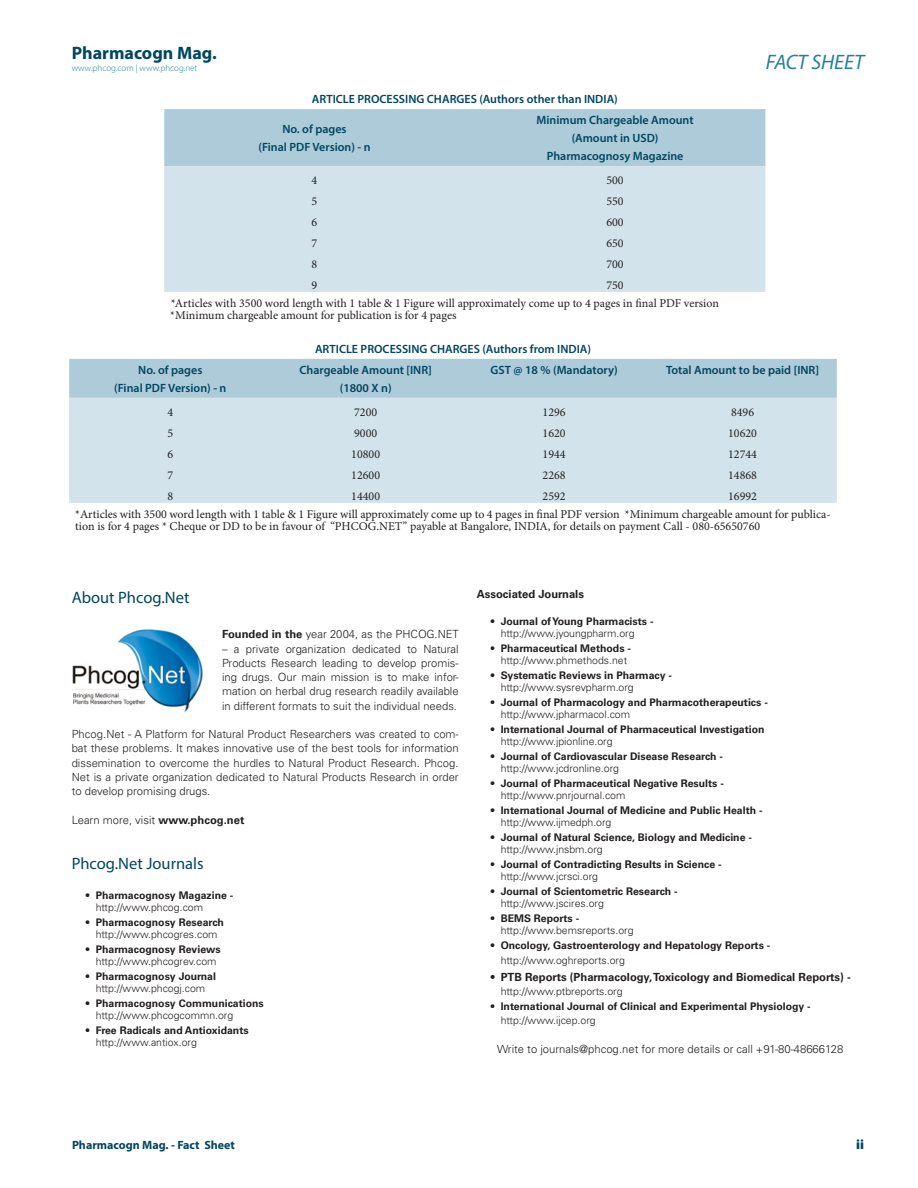
<style>
.page{position:relative;width:918px;height:1188px;background:#fff}
.page>*{position:absolute;margin:0;border:0;box-sizing:border-box;transform-origin:0 0}
.t1{font:italic 21px "Myriad Pro";color:#24809b}
.t2{font:700 18px "Myriad Pro";color:#004661}
._2_HD{font:16.5px "Myriad Pro";color:#004661}
.t3{font:900 13.5px "Myriad Pro";color:#004661}
.TFN{font:12px/12px "Minion Pro";letter-spacing:-.005em;color:#231f20}
.TCH{font:600 12px "Myriad Pro";color:#004661}
.TB{font:12px "Minion Pro";color:#231f20}
.t4{font:700 12px "Myriad Pro";color:#004661}
.ABS_TXT{font:300 11.25px/14.2px "Univers LT Std";color:#231f20;text-align:justify}
.ABS_TXT-2{font:700 11.25px "Univers LT Std";color:#231f20}
.t5{font:700 10.5px/12px "Univers LT Std";color:#231f20}
.t6{font:300 10.5px/12px "Univers LT Std";color:#231f20;text-align:center}
.t7{font:300 9px "Myriad Pro";color:#24809b}
.s1{font-style:italic}
.s2{font-weight:700}
.s3{font-weight:300}
</style>
<div class="page">
<div style="left:164px;top:109px;width:601px;height:57px;background:#adcbd9"></div>
<div style="left:164px;top:166px;width:601px;height:126px;background:#d2e3eb"></div>
<div style="left:69px;top:359px;width:768px;height:39px;background:#adcbd9"></div>
<div style="left:69px;top:398px;width:768px;height:105px;background:#d2e3eb"></div>
<img style="left:72px;top:629px;width:131px;height:84px">
<h2 class="t2" style="left:72px;top:41px;width:147px">Pharmacogn Mag.</h2>
<p class="t7" style="left:72px;top:62px;width:127px">www.phcog.com | www.phcog.net</p>
<h1 class="t1" style="left:766px;top:49px;width:100px">FACT SHEET</h1>
<p class="TCH" style="left:312px;top:91px;width:307px">ARTICLE PROCESSING CHARGES (Authors other than INDIA)</p>
<p class="TCH" style="left:282px;top:121px;width:66px">No. of pages</p>
<p class="TCH" style="left:258px;top:139px;width:114px">(Final PDF Version) - n</p>
<p class="TCH" style="left:537px;top:112px;width:159px">Minimum Chargeable Amount</p>
<p class="TCH" style="left:572px;top:130px;width:88px">(Amount in USD)</p>
<p class="TCH" style="left:547px;top:148px;width:138px">Pharmacognosy Magazine</p>
<p class="TB" style="left:312px;top:172px;width:7px">4</p>
<p class="TB" style="left:606px;top:172px;width:19px">500</p>
<p class="TB" style="left:312px;top:193px;width:7px">5</p>
<p class="TB" style="left:606px;top:193px;width:19px">550</p>
<p class="TB" style="left:312px;top:214px;width:7px">6</p>
<p class="TB" style="left:606px;top:214px;width:19px">600</p>
<p class="TB" style="left:312px;top:235px;width:7px">7</p>
<p class="TB" style="left:606px;top:235px;width:19px">650</p>
<p class="TB" style="left:312px;top:256px;width:7px">8</p>
<p class="TB" style="left:606px;top:256px;width:19px">700</p>
<p class="TB" style="left:312px;top:277px;width:7px">9</p>
<p class="TB" style="left:606px;top:277px;width:19px">750</p>
<p class="TFN" style="left:170px;top:297px;width:550px"><span class="s1">*</span>Articles with 3500 word length with 1 table &amp; 1 Figure will approximately come up to 4 pages in final PDF version</p>
<p class="TFN" style="left:170px;top:309px;width:288px">*Minimum chargeable amount for publication is for 4 pages</p>
<p class="TCH" style="left:315px;top:341px;width:277px">ARTICLE PROCESSING CHARGES (Authors from INDIA)</p>
<p class="TCH" style="left:138px;top:362px;width:66px">No. of pages</p>
<p class="TCH" style="left:114px;top:380px;width:114px">(Final PDF Version) - n</p>
<p class="TCH" style="left:300px;top:362px;width:134px">Chargeable Amount [INR]</p>
<p class="TCH" style="left:340px;top:380px;width:53px">(1800 X n)</p>
<p class="TCH" style="left:491px;top:362px;width:129px">GST @ 18 % (Mandatory)</p>
<p class="TCH" style="left:666px;top:362px;width:154px">Total Amount to be paid [INR]</p>
<p class="TB" style="left:167px;top:404px;width:7px">4</p>
<p class="TB" style="left:354px;top:404px;width:25px">7200</p>
<p class="TB" style="left:543px;top:404px;width:25px">1296</p>
<p class="TB" style="left:731px;top:404px;width:25px">8496</p>
<p class="TB" style="left:167px;top:425px;width:7px">5</p>
<p class="TB" style="left:354px;top:425px;width:25px">9000</p>
<p class="TB" style="left:543px;top:425px;width:25px">1620</p>
<p class="TB" style="left:728px;top:425px;width:30px">10620</p>
<p class="TB" style="left:167px;top:446px;width:7px">6</p>
<p class="TB" style="left:351px;top:446px;width:30px">10800</p>
<p class="TB" style="left:543px;top:446px;width:25px">1944</p>
<p class="TB" style="left:728px;top:446px;width:30px">12744</p>
<p class="TB" style="left:167px;top:467px;width:7px">7</p>
<p class="TB" style="left:351px;top:467px;width:30px">12600</p>
<p class="TB" style="left:543px;top:467px;width:25px">2268</p>
<p class="TB" style="left:728px;top:467px;width:30px">14868</p>
<p class="TB" style="left:167px;top:488px;width:7px">8</p>
<p class="TB" style="left:351px;top:488px;width:30px">14400</p>
<p class="TB" style="left:543px;top:488px;width:25px">2592</p>
<p class="TB" style="left:728px;top:488px;width:30px">16992</p>
<p class="TFN" style="left:75px;top:508px;width:757px">*Articles with 3500 word length with 1 table &amp; 1 Figure will approximately come up to 4 pages in final PDF version *Minimum chargeable amount for publica&shy;tion is for 4 pages * Cheque or DD to be in favour of “PHCOG.NET” payable at Bangalore, INDIA, for details on payment Call - 080-65650760</p>
<p class="_2_HD" style="left:72px;top:587px;width:119px">About Phcog.Net</p>
<p class="ABS_TXT" style="left:222px;top:627px;width:238px"><span class="s2">Founded in the</span> year 2004, as the PHCOG.NET</p>
<p class="ABS_TXT" style="left:222px;top:642px;width:238px">– a private organization dedicated to Natural Products Research leading to develop promis&shy;ing drugs. Our main mission is to make infor&shy;mation on herbal drug research readily available in different formats to suit the individual needs.</p>
<p class="ABS_TXT" style="left:72px;top:727px;width:389px">Phcog.Net - A Platform for Natural Product Researchers was created to com&shy;bat these problems. It makes innovative use of the best tools for information dissemination to overcome the hurdles to Natural Product Research. Phcog.<br>Net is a private organization dedicated to Natural Products Research in order to develop promising drugs.</p>
<p class="ABS_TXT" style="left:72px;top:813px;width:174px">Learn more, visit <span class="s2">www.phcog.net</span></p>
<p class="_2_HD" style="left:72px;top:854px;width:133px">Phcog.Net Journals</p>
<p class="t5" style="left:96px;top:889px;width:139px;text-indent:-10px">• Pharmacognosy Magazine - <span class="s3">http://www.phcog.com</span></p>
<p class="t6" style="left:86px;top:916px;width:139px"><span class="s2">• Pharmacognosy Research </span>http://www.phcogres.com</p>
<p class="t6" style="left:86px;top:943px;width:136px"><span class="s2">• Pharmacognosy Reviews </span>http://www.phcogrev.com</p>
<p class="t5" style="left:86px;top:970px;width:132px;text-align:center">• Pharmacognosy Journal <span class="s3">http://www.phcogj.com</span></p>
<p class="t5" style="left:96px;top:997px;width:170px;text-indent:-10px">• Pharmacognosy Communications <span class="s3">http://www.phcogcommn.org</span></p>
<p class="t5" style="left:96px;top:1024px;width:154px;text-indent:-10px">• Free Radicals and Antioxidants <span class="s3">http://www.antiox.org</span></p>
<p class="ABS_TXT-2" style="left:477px;top:588px;width:109px">Associated Journals</p>
<p class="t5" style="left:501px;top:616px;width:154px;text-indent:-10px">• Journal of Young Pharmacists - <span class="s3">http://www.jyoungpharm.org</span></p>
<p class="t6" style="left:491px;top:643px;width:142px"><span class="s2">• Pharmaceutical Methods - </span>http://www.phmethods.net</p>
<p class="t5" style="left:501px;top:670px;width:173px;text-indent:-10px">• Systematic Reviews in Pharmacy - <span class="s3">http://www.sysrevpharm.org</span></p>
<p class="t5" style="left:501px;top:697px;width:269px;text-indent:-10px">• Journal of Pharmacology and Pharmacotherapeutics - <span class="s3">http://www.jpharmacol.com</span></p>
<p class="t5" style="left:501px;top:724px;width:265px;text-indent:-10px">• International Journal of Pharmaceutical Investigation <span class="s3">http://www.jpionline.org</span></p>
<p class="t5" style="left:501px;top:751px;width:224px;text-indent:-10px">• Journal of Cardiovascular Disease Research - <span class="s3">http://www.jcdronline.org</span></p>
<p class="t5" style="left:501px;top:778px;width:225px;text-indent:-10px">• Journal of Pharmaceutical Negative Results - <span class="s3">http://www.pnrjournal.com</span></p>
<p class="t5" style="left:501px;top:805px;width:263px;text-indent:-10px">• International Journal of Medicine and Public Health - <span class="s3">http://www.ijmedph.org</span></p>
<p class="t5" style="left:501px;top:832px;width:253px;text-indent:-10px">• Journal of Natural Science, Biology and Medicine - <span class="s3">http://www.jnsbm.org</span></p>
<p class="t5" style="left:501px;top:859px;width:222px;text-indent:-10px">• Journal of Contradicting Results in Science - <span class="s3">http://www.jcrsci.org</span></p>
<p class="t5" style="left:501px;top:886px;width:178px;text-indent:-10px">• Journal of Scientometric Research - <span class="s3">http://www.jscires.org</span></p>
<p class="t6" style="left:501px;top:913px;width:134px;text-align:left;text-indent:-10px"><span class="s2">• BEMS Reports - </span>http://www.bemsreports.org</p>
<p class="t5" style="left:501px;top:939px;width:271px;line-height:14.2px;text-indent:-10px">• Oncology, Gastroenterology and Hepatology Reports - <span class="s3">http://www.oghreports.org</span></p>
<p class="ABS_TXT-2" style="left:491px;top:970px;width:361px">• PTB Reports (Pharmacology, Toxicology and Biomedical Reports) -</p>
<p class="t6" style="left:501px;top:985px;width:123px">http://www.ptbreports.org</p>
<p class="t5" style="left:501px;top:999px;width:311px;line-height:14.2px;text-indent:-10px">• International Journal of Clinical and Experimental Physiology - <span class="s3">http://www.ijcep.org</span></p>
<p class="ABS_TXT" style="left:497px;top:1042px;width:348px">Write to journals@phcog.net for more details or call +91-80-48666128</p>
<p class="t4" style="left:72px;top:1137px;width:165px">Pharmacogn Mag. - Fact Sheet</p>
<p class="t3" style="left:856px;top:1136px;width:9px">ii</p>
</div>
